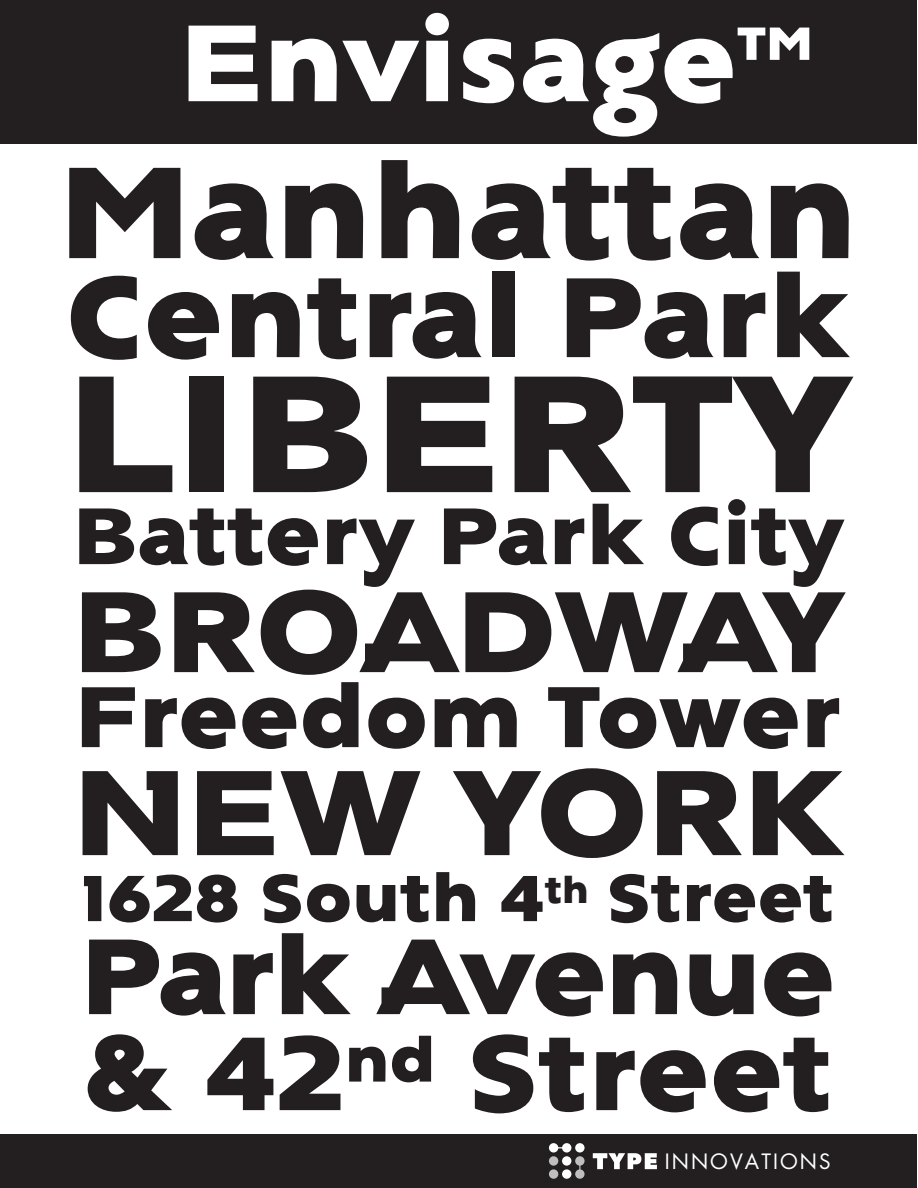
<style>
.page{position:relative;width:918px;height:1188px;background:#fff}
.page>*{position:absolute;margin:0;border:0;box-sizing:border-box;transform-origin:0 0}
.t1{font:165px "Envisage";color:#231f20}
.t2{font:129px "Envisage";color:#231f20}
.t3{font:120px "Envisage";color:#231f20}
.t4{font:114px "Envisage";color:#231f20}
.t5{font:112.5px "Envisage";color:#231f20}
.t6{font:108px "Envisage";color:#fff}
.t7{font:106.5px "Envisage";letter-spacing:-.02em;color:#231f20}
.t8{font:103.5px "Envisage";color:#231f20}
.t9{font:85.5px "Envisage";color:#231f20}
.t10{font:79.5px "Envisage";color:#231f20}
.t11{font:75px "Envisage";color:#fff}
.t12{font:64.5px "Envisage";color:#231f20}
.t13{font:20.55px "Futura";letter-spacing:.1em;color:#fff}
</style>
<div class="page">
<div style="left:1px;top:0;width:916px;height:144px;background:#231f20"></div>
<div style="left:1px;top:1134px;width:916px;height:54px;background:#231f20"></div>
<div style="left:549px;top:1143px;width:9px;height:10px;background:#fff;border-radius:50%"></div>
<div style="left:562px;top:1143px;width:9px;height:10px;background:#fff;border-radius:50%"></div>
<svg style="left:575px;top:1143px;width:10px;height:10px"></svg>
<div style="left:549px;top:1156px;width:9px;height:10px;background:#bfbfbf;border-radius:50%"></div>
<div style="left:562px;top:1156px;width:9px;height:10px;background:#fff;border-radius:50%"></div>
<div style="left:575px;top:1156px;width:10px;height:10px;background:#bfbfbf;border-radius:50%"></div>
<div style="left:549px;top:1169px;width:9px;height:10px;background:#bfbfbf;border-radius:50%"></div>
<div style="left:562px;top:1169px;width:9px;height:10px;background:#fff;border-radius:50%"></div>
<svg style="left:575px;top:1169px;width:10px;height:10px"></svg>
<svg style="left:593px;top:1153px;width:64px;height:16px"></svg>
<p class="t6" style="left:180px;top:-7px;width:559px">Envisage</p>
<p class="t11" style="left:735px;top:5px;width:83px">™</p>
<p class="t2" style="left:59px;top:129px;width:800px">Manhattan</p>
<p class="t5" style="left:66px;top:245px;width:785px">Central Park</p>
<p class="t1" style="left:66px;top:327px;width:786px">LIBERTY</p>
<p class="t10" style="left:73px;top:485px;width:772px">Battery Park City</p>
<p class="t4" style="left:73px;top:558px;width:772px">BROADWAY</p>
<p class="t9" style="left:75px;top:662px;width:768px">Freedom Tower</p>
<p class="t3" style="left:73px;top:735px;width:772px">NEW YORK</p>
<p class="t12" style="left:82px;top:857px;width:754px">1628 South 4<sup>th</sup> Street</p>
<p class="t7" style="left:81px;top:908px;width:757px">Park Avenue</p>
<p class="t8" style="left:83px;top:1007px;width:751px">&amp; 42<sup>nd</sup> Street</p>
<p class="t13" style="left:665px;top:1147px;width:167px">INNOVATIONS</p>
</div>
